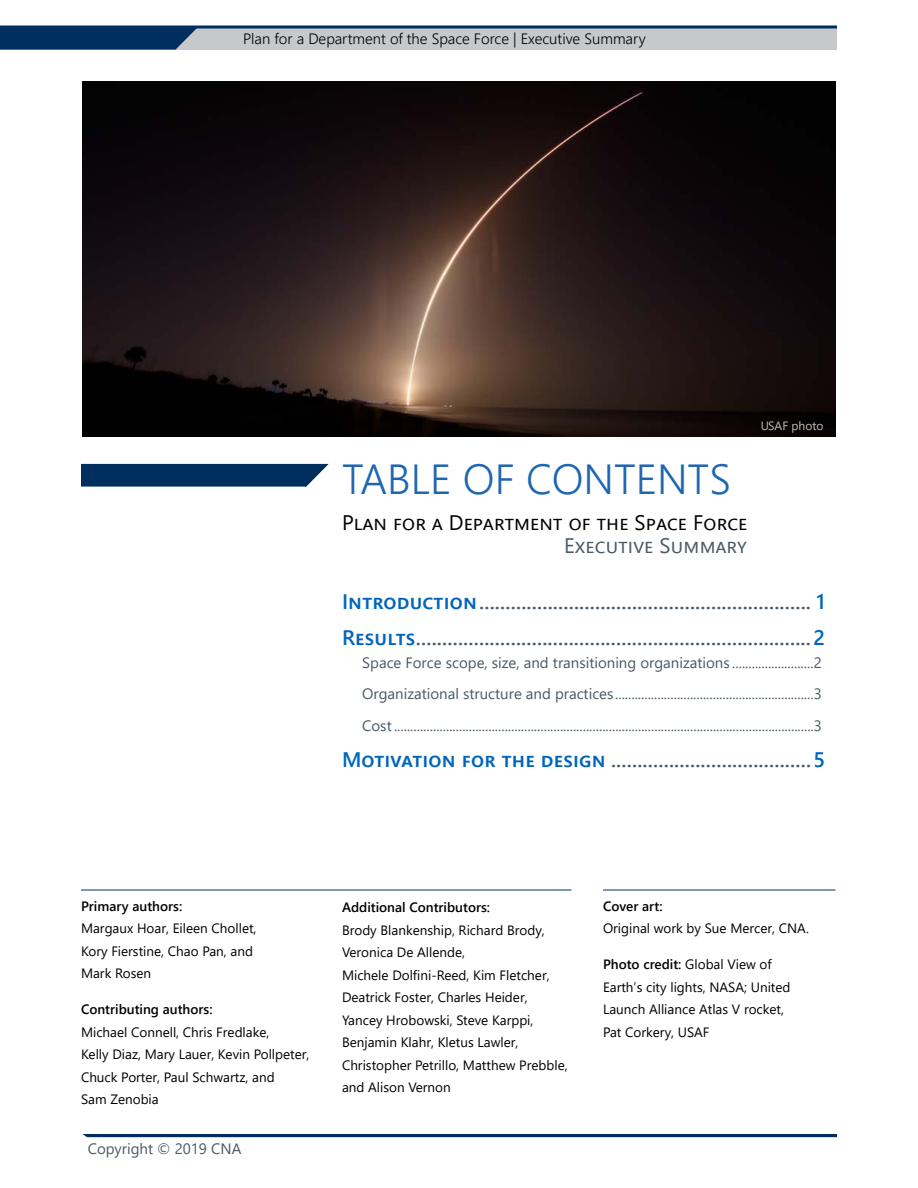
<style>
.page{position:relative;width:918px;height:1188px;background:#fff}
.page>*{position:absolute;margin:0;border:0;box-sizing:border-box;transform-origin:0 0}
.t1{font:300 42px "Segoe UI";color:#1f66b1}
.t2{font:600 21px/36px "Segoe UI";letter-spacing:.01em;color:#495965}
.t3{font:21px "Segoe UI";letter-spacing:.01em;color:#000}
.t4{font:21px "Segoe UI";letter-spacing:.01em;color:#4b5b66}
.t5{font:15px/31.5px "Segoe UI";color:#495965;text-align:justify}
.t6{font:300 15px "Segoe UI";color:#000}
.t7{font:13.5px/22.5px "Segoe UI";color:#000}
.t8{font:600 13.5px "Segoe UI";color:#000}
.t9{font:12px "Segoe UI";color:#fff}
.s1{color:#0065bd}
.s2{font-weight:600}
</style>
<div class="page">
<div style="left:176px;top:27px;width:661px;height:23px;background:#c7c8ca"></div>
<svg style="left:0;top:28px;width:198px;height:22px;background:#0f3a67"></svg>
<hr style="left:0;top:26px;width:837px;height:2px;background:#002f5f">
<hr style="left:82px;top:1134px;width:755px;height:3px;background:#002f5f">
<svg style="left:81px;top:464px;width:247px;height:23px;background:#0f3b68"></svg>
<img style="left:82px;top:81px;width:754px;height:356px">
<hr style="left:81px;top:890px;width:491px;height:1px;background:#002f5f">
<hr style="left:603px;top:890px;width:233px;height:1px;background:#002f5f">
<p class="t6" style="left:243px;top:26px;width:404px">Plan for a Department of the Space Force | Executive Summary</p>
<h1 class="t1" style="left:342px;top:446px;width:390px">TABLE OF CONTENTS</h1>
<h2 class="t3" style="left:342px;top:506px;width:407px">Plan for a Department of the Space Force</h2>
<h2 class="t4" style="left:564px;top:529px;width:184px">Executive Summary</h2>
<p class="t9" style="left:760px;top:417px;width:65px">USAF photo</p>
<h2 class="t2" style="left:342px;top:584px;width:484px"><span class="s1">Introduction</span>............................................................... <span class="s1">1<br>Results</span>...........................................................................<span class="s1">2</span></h2>
<p class="t5" style="left:362px;top:646px;width:461px">Space Force scope, size, and transitioning organizations .........................2<br>Organizational structure and practices .............................................................3<br>Cost.................................................................................................................................3</p>
<h2 class="t2" style="left:342px;top:741px;width:484px"><span class="s1">Motivation for the design</span> ......................................<span class="s1">5</span></h2>
<p class="t8" style="left:81px;top:895px;width:103px">Primary authors:</p>
<p class="t7" style="left:81px;top:917px;width:177px">Margaux Hoar, Eileen Chollet,<br>Kory Fierstine, Chao Pan, and<br>Mark Rosen</p>
<p class="t8" style="left:81px;top:999px;width:133px">Contributing authors:</p>
<p class="t7" style="left:81px;top:1020px;width:230px">Michael Connell, Chris Fredlake,<br>Kelly Diaz, Mary Lauer, Kevin Pollpeter,<br>Chuck Porter, Paul Schwartz, and<br>Sam Zenobia</p>
<p class="t5" style="left:88px;top:1133px;width:155px">Copyright © 2019 CNA</p>
<p class="t8" style="left:342px;top:897px;width:150px">Additional Contributors:</p>
<p class="t7" style="left:342px;top:918px;width:227px">Brody Blankenship, Richard Brody,<br>Veronica De Allende,<br>Michele Dolfini‑Reed, Kim Fletcher,<br>Deatrick Foster, Charles Heider,<br>Yancey Hrobowski, Steve Karppi,<br>Benjamin Klahr, Kletus Lawler,<br>Christopher Petrillo, Matthew Prebble, and Alison Vernon</p>
<p class="t8" style="left:603px;top:895px;width:61px">Cover art:</p>
<p class="t7" style="left:603px;top:917px;width:207px">Original work by Sue Mercer, CNA.</p>
<p class="t7" style="left:603px;top:953px;width:189px"><span class="s2">Photo credit:</span> Global View of<br>Earth’s city lights, NASA; United<br>Launch Alliance Atlas V rocket,<br>Pat Corkery, USAF</p>
</div>
